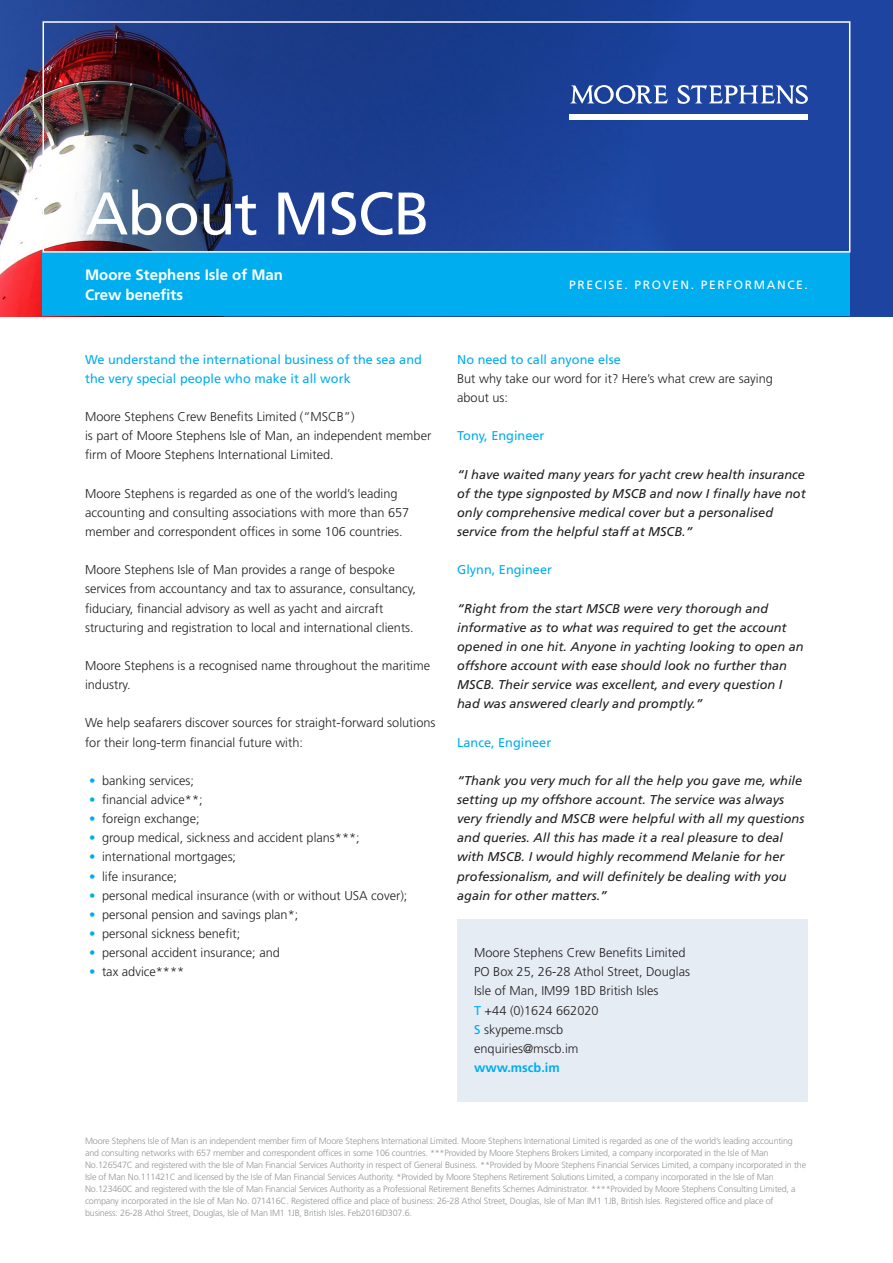
<style>
.page{position:relative;width:893px;height:1263px;background:#fff}
.page>*{position:absolute;margin:0;border:0;box-sizing:border-box;transform-origin:0 0}
.Factsheet_Title{font:60px "Frutiger LT Std";letter-spacing:-.015em;color:#fff}
.Descriptor{font:700 15px "Frutiger LT Std";color:#fff}
.Body_copy{font:300 12.75px/19.2px "Frutiger LT Std";color:#231f20}
.Body_copy-2{font:italic 12.75px/19.2px "Frutiger LT Std";color:#231f20}
.Body_copy-3{font:12.75px/19.2px "Frutiger LT Std";color:#00aeef}
.Address{font:300 12.75px/19.2px "Frutiger LT Std";color:#231f20}
.Website{font:700 12.75px "Frutiger LT Std";color:#00aeef}
.Strapline{font:12px "Frutiger LT Std";letter-spacing:.135em;color:#fff}
.Factsheet_Disclaimer{font:300 9px/12px "Frutiger LT Std";letter-spacing:-.02em;color:#939598}
.s1{color:#00aeef}
.s2{font-weight:400;color:#00aeef}
</style>
<div class="page">
<img style="left:0;top:0;width:893px;height:316px">
<div style="left:43px;top:253px;width:807px;height:63px;background:#00aeef"></div>
<svg style="left:570px;top:85px;width:98px;height:19px"></svg>
<svg style="left:678px;top:85px;width:130px;height:19px"></svg>
<div style="left:570px;top:114px;width:238px;height:5px;background:#fff"></div>
<div style="left:43px;top:21px;width:807px;height:232px;border:2px solid #fff"></div>
<div style="left:457px;top:919px;width:351px;height:182px;background:#e6ecf4"></div>
<p class="Factsheet_Title" style="left:85px;top:178px;width:347px">About MSCB</p>
<p class="Descriptor" style="left:85px;top:266px;width:200px">Moore Stephens Isle of Man</p>
<p class="Descriptor" style="left:85px;top:286px;width:100px">Crew benefits</p>
<p class="Body_copy-3" style="left:85px;top:350px;width:338px">We understand the international business of the sea and the very special people who make it all work</p>
<p class="Body_copy" style="left:85px;top:407px;width:271px">Moore Stephens Crew Benefits Limited (“MSCB”)</p>
<p class="Body_copy" style="left:85px;top:426px;width:348px">is part of Moore Stephens Isle of Man, an independent member firm of Moore Stephens International Limited.</p>
<p class="Body_copy" style="left:85px;top:484px;width:326px">Moore Stephens is regarded as one of the world’s leading accounting and consulting associations with more than 657 member and correspondent offices in some 106 countries.</p>
<p class="Body_copy" style="left:85px;top:560px;width:332px">Moore Stephens Isle of Man provides a range of bespoke services from accountancy and tax to assurance, consultancy, fiduciary, financial advisory as well as yacht and aircraft structuring and registration to local and international clients.</p>
<p class="Body_copy" style="left:85px;top:656px;width:347px">Moore Stephens is a recognised name throughout the maritime industry.</p>
<p class="Body_copy" style="left:85px;top:714px;width:352px">We help seafarers discover sources for straight-forward solutions for their long-term financial future with:</p>
<p class="Body_copy" style="left:89px;top:771px;width:106px"><span class="s1">•</span> banking services;</p>
<p class="Body_copy" style="left:89px;top:790px;width:115px"><span class="s1">•</span> financial advice**;</p>
<p class="Body_copy" style="left:89px;top:809px;width:112px"><span class="s1">•</span> foreign exchange;</p>
<p class="Body_copy" style="left:89px;top:828px;width:272px"><span class="s1">•</span> group medical, sickness and accident plans***;</p>
<p class="Body_copy" style="left:89px;top:847px;width:148px"><span class="s1">•</span> international mortgages;</p>
<p class="Body_copy" style="left:89px;top:867px;width:89px"><span class="s1">•</span> life insurance;</p>
<p class="Body_copy" style="left:89px;top:886px;width:320px"><span class="s1">•</span> personal medical insurance (with or without USA cover);</p>
<p class="Body_copy" style="left:89px;top:905px;width:211px"><span class="s1">•</span> personal pension and savings plan*;</p>
<p class="Body_copy" style="left:89px;top:924px;width:152px"><span class="s1">•</span> personal sickness benefit;</p>
<p class="Body_copy" style="left:89px;top:943px;width:192px"><span class="s1">•</span> personal accident insurance; and</p>
<p class="Body_copy" style="left:89px;top:962px;width:96px"><span class="s1">•</span> tax advice****</p>
<p class="Strapline" style="left:569px;top:278px;width:240px">PRECISE. PROVEN. PERFORMANCE.</p>
<p class="Body_copy-3" style="left:457px;top:350px;width:165px">No need to call anyone else</p>
<p class="Body_copy" style="left:457px;top:369px;width:317px">But why take our word for it? Here’s what crew are saying about us:</p>
<p class="Body_copy-3" style="left:457px;top:426px;width:89px">Tony, Engineer</p>
<p class="Body_copy-2" style="left:457px;top:465px;width:350px">“I have waited many years for yacht crew health insurance of the type signposted by MSCB and now I finally have not only comprehensive medical cover but a personalised service from the helpful staff at MSCB.”</p>
<p class="Body_copy-3" style="left:457px;top:560px;width:96px">Glynn, Engineer</p>
<p class="Body_copy-2" style="left:457px;top:599px;width:348px">“Right from the start MSCB were very thorough and informative as to what was required to get the account opened in one hit. Anyone in yachting looking to open an offshore account with ease should look no further than MSCB. Their service was excellent, and every question I had was answered clearly and promptly.”</p>
<p class="Body_copy-3" style="left:457px;top:732px;width:96px">Lance, Engineer</p>
<p class="Body_copy-2" style="left:457px;top:771px;width:349px">“Thank you very much for all the help you gave me, while setting up my offshore account. The service was always very friendly and MSCB were helpful with all my questions and queries. All this has made it a real pleasure to deal with MSCB. I would highly recommend Melanie for her professionalism, and will definitely be dealing with you again for other matters.”</p>
<p class="Address" style="left:474px;top:943px;width:217px">Moore Stephens Crew Benefits Limited<br>PO Box 25, 26-28 Athol Street, Douglas</p>
<p class="Address" style="left:474px;top:981px;width:186px">Isle of Man, IM99 1BD British Isles<br><span class="s2">T</span> +44 (0)1624 662020</p>
<p class="Address" style="left:474px;top:1020px;width:91px"><span class="s2">S</span> skypeme.mscb</p>
<p class="Address" style="left:474px;top:1039px;width:106px">enquiries@mscb.im</p>
<p class="Website" style="left:474px;top:1060px;width:87px">www.mscb.im</p>
<p class="Factsheet_Disclaimer" style="left:85px;top:1135px;width:723px">Moore Stephens Isle of Man is an independent member firm of Moore Stephens International Limited. Moore Stephens International Limited is regarded as one of the world’s leading accounting and consulting networks with 657 member and correspondent offices in some 106 countries. ***Provided by Moore Stephens Brokers Limited, a company incorporated in the Isle of Man No.126547C and registered with the Isle of Man Financial Services Authority in respect of General Business. **Provided by Moore Stephens Financial Services Limited, a company incorporated in the Isle of Man No.111421C and licensed by the Isle of Man Financial Services Authority. *Provided by Moore Stephens Retirement Solutions Limited, a company incorporated in the Isle of Man No.123460C and registered with the Isle of Man Financial Services Authority as a Professional Retirement Benefits Schemes Administrator. ****Provided by Moore Stephens Consulting Limited, a company incorporated in the Isle of Man No. 071416C. Registered office and place of business: 26-28 Athol Street, Douglas, Isle of Man IM1 1JB, British Isles. Registered office and place of business: 26-28 Athol Street, Douglas, Isle of Man IM1 1JB, British Isles. Feb2016ID307.6.</p>
</div>
